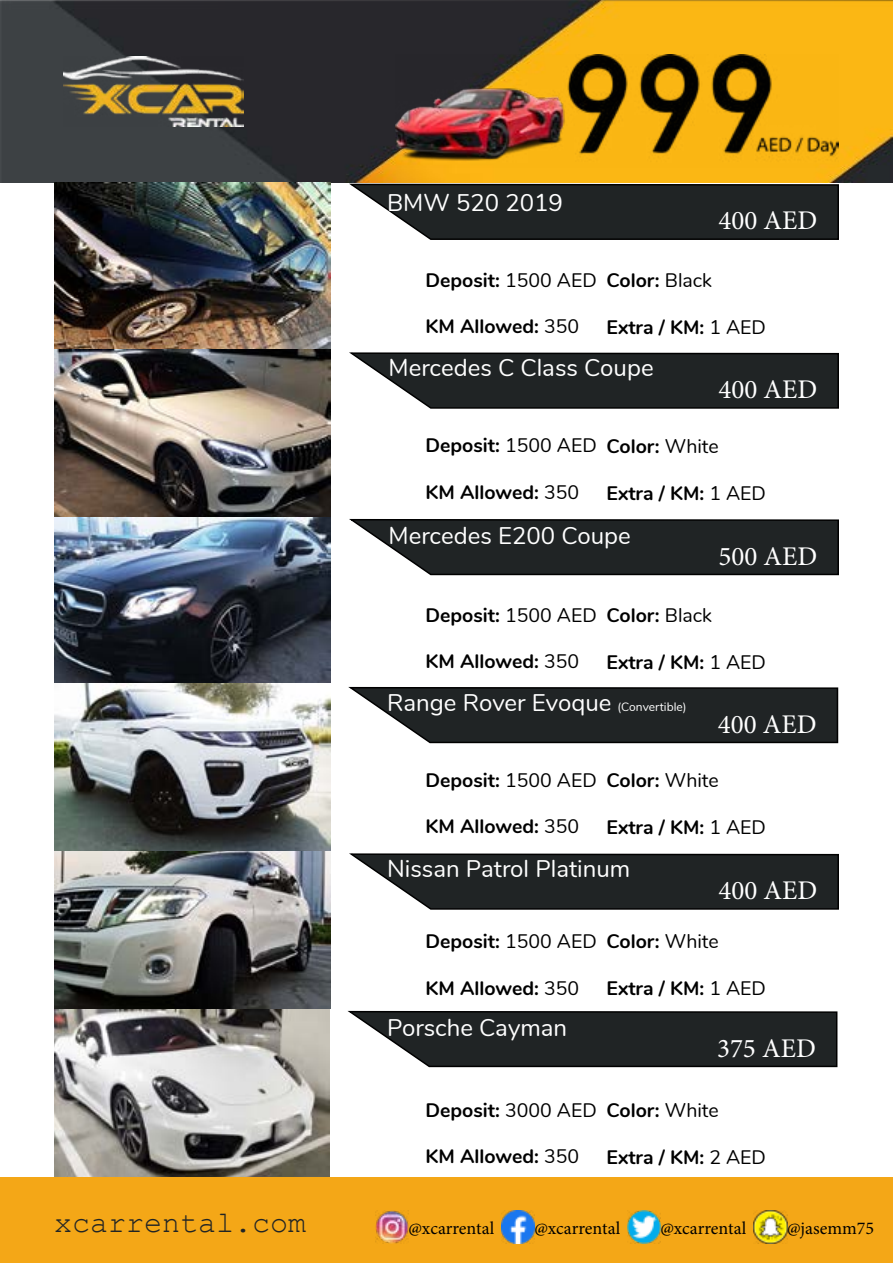
<style>
.page{position:relative;width:893px;height:1263px;background:#fff}
.page>*{position:absolute;margin:0;border:0;box-sizing:border-box;transform-origin:0 0}
.t1{font:30px "Courier New";color:#202425}
.t2{font:27px "Minion Pro";color:#fff}
.t3{font:24px "Nunito";color:#fff}
.t4{font:700 19.5px "Nunito";color:#000}
.t5{font:18px "Minion Pro";color:#000}
.s1{font-weight:400}
.s2{font-size:12px}
</style>
<div class="page">
<img style="left:0;top:0;width:893px;height:183px">
<img style="left:395px;top:54px;width:443px;height:113px">
<img style="left:64px;top:57px;width:180px;height:69px">
<img style="left:54px;top:183px;width:276px;height:166px">
<img style="left:54px;top:349px;width:276px;height:828px">
<svg style="left:349px;top:182px;width:491px;height:58px;background:#373a38"></svg>
<svg style="left:349px;top:518px;width:490px;height:58px;background:#393c3d"></svg>
<svg style="left:349px;top:352px;width:490px;height:57px;background:#343738"></svg>
<svg style="left:349px;top:686px;width:490px;height:58px;background:#383c3d"></svg>
<svg style="left:349px;top:853px;width:490px;height:57px;background:#343738"></svg>
<svg style="left:348px;top:1010px;width:490px;height:58px;background:#393c3d"></svg>
<div style="left:0;top:1177px;width:893px;height:86px;background:#f4a717"></div>
<img style="left:375px;top:1210px;width:33px;height:33px">
<img style="left:501px;top:1210px;width:33px;height:33px">
<img style="left:627px;top:1210px;width:33px;height:33px">
<img style="left:754px;top:1210px;width:33px;height:33px">
<p class="t3" style="left:387px;top:185px;width:177px">BMW 520 2019</p>
<h2 class="t2" style="left:718px;top:203px;width:100px">400 AED</h2>
<p class="t4" style="left:425px;top:265px;width:173px">Deposit: <span class="s1">1500 AED</span></p>
<p class="t4" style="left:425px;top:312px;width:155px">KM Allowed: <span class="s1">350</span></p>
<p class="t4" style="left:606px;top:266px;width:107px">Color: <span class="s1">Black</span></p>
<p class="t4" style="left:606px;top:313px;width:161px">Extra / KM: <span class="s1">1 AED</span></p>
<p class="t3" style="left:388px;top:350px;width:267px">Mercedes C Class Coupe</p>
<h2 class="t2" style="left:718px;top:371px;width:100px">400 AED</h2>
<p class="t4" style="left:425px;top:431px;width:173px">Deposit: <span class="s1">1500 AED</span></p>
<p class="t4" style="left:425px;top:478px;width:155px">KM Allowed: <span class="s1">350</span></p>
<p class="t4" style="left:606px;top:432px;width:114px">Color: <span class="s1">White</span></p>
<p class="t4" style="left:606px;top:479px;width:161px">Extra / KM: <span class="s1">1 AED</span></p>
<p class="t3" style="left:388px;top:518px;width:244px">Mercedes E200 Coupe</p>
<h2 class="t2" style="left:718px;top:538px;width:100px">500 AED</h2>
<p class="t4" style="left:425px;top:600px;width:173px">Deposit: <span class="s1">1500 AED</span></p>
<p class="t4" style="left:425px;top:647px;width:155px">KM Allowed: <span class="s1">350</span></p>
<p class="t4" style="left:606px;top:601px;width:107px">Color: <span class="s1">Black</span></p>
<p class="t4" style="left:606px;top:648px;width:161px">Extra / KM: <span class="s1">1 AED</span></p>
<p class="t3" style="left:387px;top:685px;width:301px">Range Rover Evoque <span class="s2">(Convertible)</span></p>
<h2 class="t2" style="left:718px;top:706px;width:100px">400 AED</h2>
<p class="t4" style="left:425px;top:765px;width:173px">Deposit: <span class="s1">1500 AED</span></p>
<p class="t4" style="left:425px;top:812px;width:155px">KM Allowed: <span class="s1">350</span></p>
<p class="t4" style="left:606px;top:766px;width:114px">Color: <span class="s1">White</span></p>
<p class="t4" style="left:606px;top:813px;width:161px">Extra / KM: <span class="s1">1 AED</span></p>
<p class="t3" style="left:387px;top:851px;width:245px">Nissan Patrol Platinum</p>
<h2 class="t2" style="left:718px;top:872px;width:100px">400 AED</h2>
<p class="t4" style="left:425px;top:926px;width:173px">Deposit: <span class="s1">1500 AED</span></p>
<p class="t4" style="left:425px;top:973px;width:155px">KM Allowed: <span class="s1">350</span></p>
<p class="t3" style="left:387px;top:1010px;width:182px">Porsche Cayman</p>
<p class="t4" style="left:606px;top:927px;width:114px">Color: <span class="s1">White</span></p>
<p class="t4" style="left:606px;top:974px;width:161px">Extra / KM: <span class="s1">1 AED</span></p>
<h2 class="t2" style="left:717px;top:1030px;width:100px">375 AED</h2>
<p class="t4" style="left:425px;top:1095px;width:173px">Deposit: <span class="s1">3000 AED</span></p>
<p class="t4" style="left:425px;top:1142px;width:155px">KM Allowed: <span class="s1">350</span></p>
<p class="t4" style="left:606px;top:1096px;width:114px">Color: <span class="s1">White</span></p>
<p class="t4" style="left:606px;top:1143px;width:161px">Extra / KM: <span class="s1">2 AED</span></p>
<h1 class="t1" style="left:54px;top:1204px;width:253px">xcarrental.com</h1>
<p class="t5" style="left:408px;top:1216px;width:87px">@xcarrental</p>
<p class="t5" style="left:534px;top:1216px;width:87px">@xcarrental</p>
<p class="t5" style="left:660px;top:1216px;width:87px">@xcarrental</p>
<p class="t5" style="left:787px;top:1216px;width:89px">@jasemm75</p>
</div>
